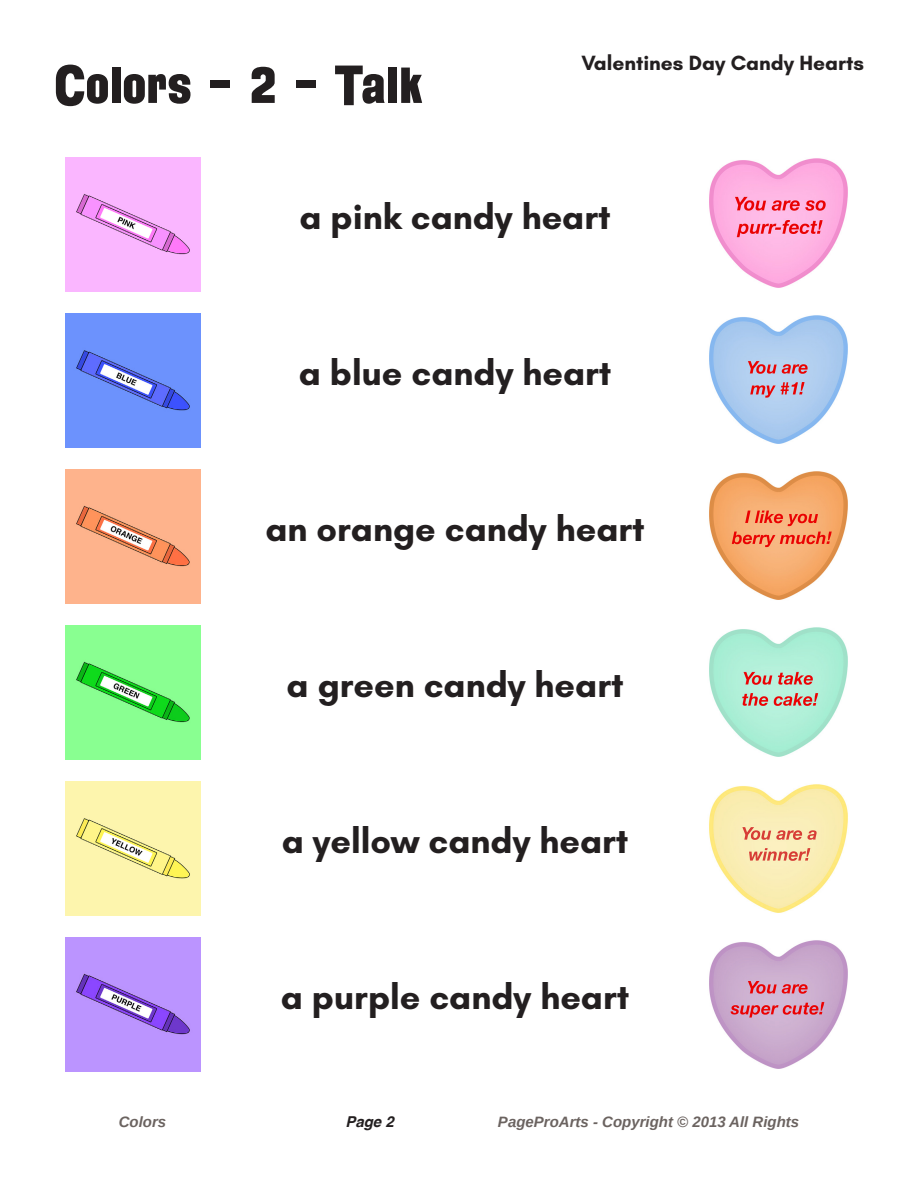
<style>
.page{position:relative;width:918px;height:1188px;background:#fff}
.page>*{position:absolute;margin:0;border:0;box-sizing:border-box;transform-origin:0 0}
.t1{font:54px "Florida Project Phase One";color:#231f20}
.t2{font:700 36px "Glacial Indifference";color:#231f20}
.t3{font:700 21px "Glacial Indifference";color:#231f20}
.t4{font:italic 700 15px "Liberation Sans";color:#6b6360}
.t5{font:italic 700 15px "Helvetica";color:#231f20}
</style>
<div class="page">
<img style="left:709px;top:784px;width:139px;height:129px">
<img style="left:709px;top:940px;width:139px;height:129px">
<img style="left:709px;top:158px;width:139px;height:130px">
<img style="left:709px;top:471px;width:139px;height:129px">
<img style="left:709px;top:627px;width:139px;height:130px">
<img style="left:709px;top:315px;width:139px;height:129px">
<img style="left:66px;top:157px;width:134px;height:135px">
<img style="left:66px;top:313px;width:134px;height:135px">
<img style="left:66px;top:781px;width:134px;height:135px">
<img style="left:66px;top:937px;width:134px;height:135px">
<img style="left:66px;top:469px;width:134px;height:135px">
<img style="left:66px;top:625px;width:134px;height:135px">
<p class="t1" style="left:54px;top:49px;width:370px">Colors - 2 - Talk</p>
<p class="t3" style="left:582px;top:50px;width:284px">Valentines Day Candy Hearts</p>
<p class="t2" style="left:299px;top:194px;width:313px">a pink candy heart</p>
<p class="t2" style="left:299px;top:350px;width:314px">a blue candy heart</p>
<p class="t2" style="left:265px;top:506px;width:381px">an orange candy heart</p>
<p class="t2" style="left:287px;top:662px;width:339px">a green candy heart</p>
<p class="t2" style="left:282px;top:818px;width:348px">a yellow candy heart</p>
<p class="t2" style="left:281px;top:974px;width:350px">a purple candy heart</p>
<p class="t4" style="left:119px;top:1112px;width:49px">Colors</p>
<p class="t5" style="left:345px;top:1109px;width:50px">Page 2</p>
<p class="t4" style="left:498px;top:1112px;width:303px">PageProArts - Copyright © 2013 All Rights</p>
</div>
